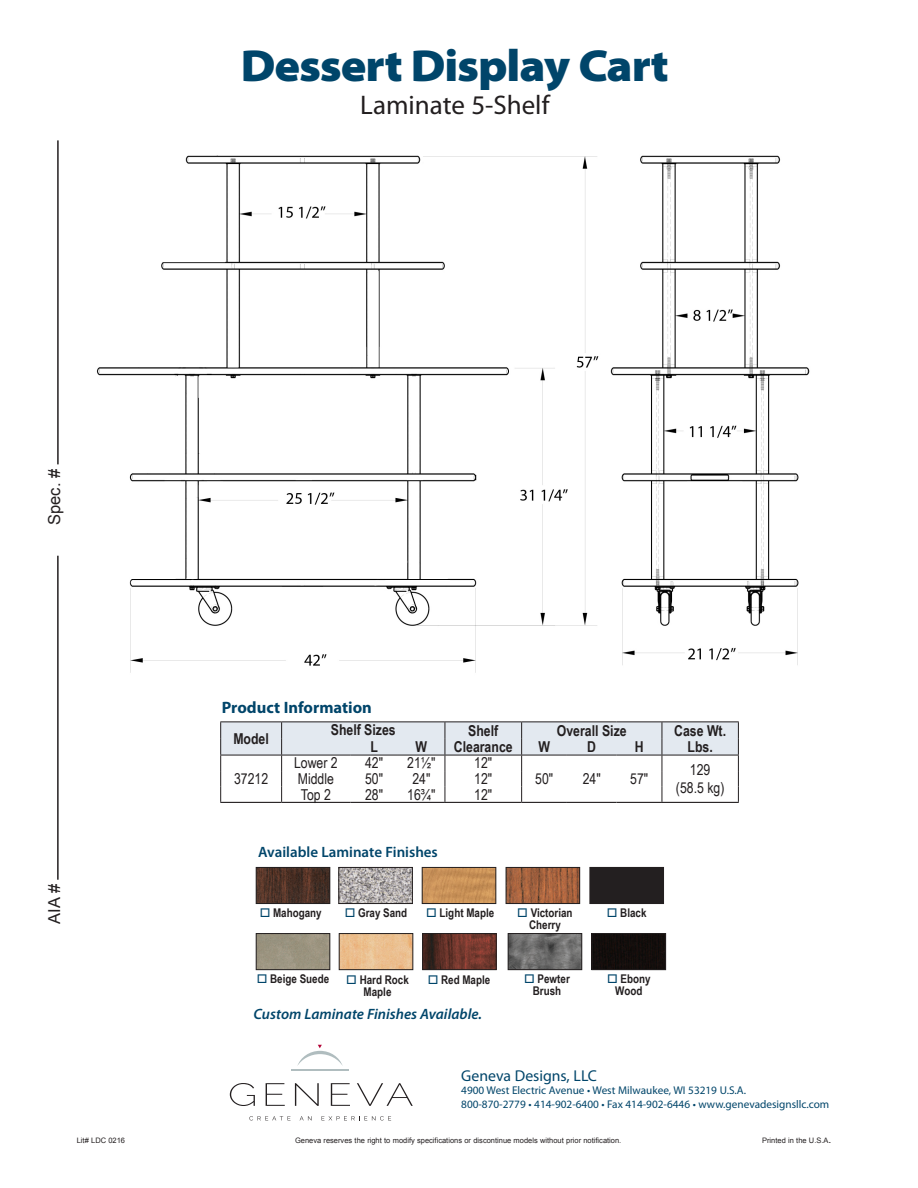
<style>
.page{position:relative;width:918px;height:1188px;background:#fff}
.page>*{position:absolute;margin:0;border:0;box-sizing:border-box;transform-origin:0 0}
.t1{font:900 semi-expanded 45px "Myriad Pro";letter-spacing:-.025em;color:#00456a}
.t2{font:27px "Myriad Pro";color:#231f20}
.t3{font:700 16.5px "Myriad Pro";color:#00456a}
.t4{font:16.5px "Arial";color:#231f20}
.t5{font:15.75px "Myriad Pro";color:#00456a}
.t6{font:15px "Arial Narrow";color:#231f20}
.t7{font:700 15px "Arial Narrow";color:#231f20}
.t8{font:italic 600 15px "Myriad Pro";color:#00456a}
.t9{font:600 15px "Myriad Pro";color:#00456a}
.t10{font:700 12px/12px "Arial Narrow";color:#231f20;text-align:center}
.t11{font:11.25px "Myriad Pro";color:#00456a}
.t12{font:7.5px "Arial";color:#231f20}
.s1{color:#00456a}
.s2{font-size:10.5px}
</style>
<div class="page">
<hr style="left:220px;top:802px;width:62px;height:1px;background:#231f20">
<hr style="left:220px;top:721px;width:62px;height:1px;background:#231f20">
<hr style="left:282px;top:721px;width:68px;height:1px;background:#231f20">
<hr style="left:350px;top:721px;width:48px;height:1px;background:#231f20">
<hr style="left:398px;top:721px;width:47px;height:1px;background:#231f20">
<hr style="left:445px;top:721px;width:77px;height:1px;background:#231f20">
<hr style="left:522px;top:721px;width:45px;height:1px;background:#231f20">
<hr style="left:567px;top:721px;width:50px;height:1px;background:#231f20">
<hr style="left:617px;top:721px;width:45px;height:1px;background:#231f20">
<hr style="left:662px;top:721px;width:77px;height:1px;background:#231f20">
<hr style="left:282px;top:802px;width:68px;height:1px;background:#231f20">
<hr style="left:350px;top:802px;width:48px;height:1px;background:#231f20">
<hr style="left:398px;top:802px;width:47px;height:1px;background:#231f20">
<hr style="left:445px;top:802px;width:77px;height:1px;background:#231f20">
<hr style="left:522px;top:802px;width:45px;height:1px;background:#231f20">
<hr style="left:567px;top:802px;width:50px;height:1px;background:#231f20">
<hr style="left:617px;top:802px;width:45px;height:1px;background:#231f20">
<hr style="left:662px;top:802px;width:77px;height:1px;background:#231f20">
<svg style="left:220px;top:722px;width:519px;height:80px"></svg>
<img style="left:97px;top:155px;width:713px;height:518px">
<hr style="left:57px;top:556px;width:2px;height:324px;background:#231f20">
<hr style="left:57px;top:140px;width:2px;height:324px;background:#231f20">
<div style="left:258px;top:935px;width:70px;height:33px;background:#9b9480"></div>
<div style="left:256px;top:933px;width:74px;height:37px;border:1px solid #231f20"></div>
<img style="left:258px;top:869px;width:70px;height:33px">
<div style="left:256px;top:867px;width:74px;height:37px;border:1px solid #231f20"></div>
<img style="left:340px;top:869px;width:71px;height:33px">
<div style="left:338px;top:867px;width:75px;height:37px;border:1px solid #231f20"></div>
<img style="left:341px;top:935px;width:70px;height:33px">
<div style="left:339px;top:933px;width:74px;height:37px;border:1px solid #231f20"></div>
<img style="left:424px;top:869px;width:70px;height:33px">
<div style="left:422px;top:867px;width:74px;height:37px;border:1px solid #231f20"></div>
<img style="left:424px;top:935px;width:71px;height:33px">
<div style="left:422px;top:933px;width:75px;height:37px;border:1px solid #231f20"></div>
<img style="left:508px;top:869px;width:70px;height:33px">
<div style="left:506px;top:867px;width:74px;height:37px;border:1px solid #231f20"></div>
<div style="left:590px;top:867px;width:74px;height:37px;background:#231f20"></div>
<img style="left:510px;top:935px;width:70px;height:33px">
<div style="left:508px;top:933px;width:74px;height:37px;border:1px solid #231f20"></div>
<div style="left:594px;top:935px;width:70px;height:33px;background:#130e0c"></div>
<div style="left:592px;top:933px;width:74px;height:37px;border:1px solid #231f20"></div>
<hr style="left:291px;top:1069px;width:58px;height:1px;background:#b0bdbf">
<svg style="left:230px;top:1083px;width:25px;height:23px"></svg>
<svg style="left:266px;top:1083px;width:19px;height:23px"></svg>
<svg style="left:295px;top:1083px;width:24px;height:23px"></svg>
<svg style="left:331px;top:1083px;width:19px;height:23px"></svg>
<svg style="left:357px;top:1083px;width:56px;height:23px"></svg>
<svg style="left:249px;top:1116px;width:42px;height:4px"></svg>
<svg style="left:300px;top:1116px;width:12px;height:4px"></svg>
<svg style="left:322px;top:1116px;width:69px;height:4px"></svg>
<svg style="left:297px;top:1045px;width:46px;height:21px"></svg>
<p class="t1" style="left:241px;top:40px;width:429px">Dessert Display Cart</p>
<p class="t2" style="left:360px;top:90px;width:191px">Laminate 5-Shelf</p>
<p class="t4" style="left:43px;top:525px;width:58px;rotate:-90deg">Spec. #</p>
<p class="t4" style="left:43px;top:924px;width:41px;rotate:-90deg">AIA #</p>
<p class="t3" style="left:222px;top:698px;width:152px">Product Information</p>
<p class="t7" style="left:233px;top:727px;width:37px">Model</p>
<p class="t7" style="left:331px;top:718px;width:66px">Shelf Sizes</p>
<p class="t7" style="left:468px;top:719px;width:32px">Shelf</p>
<p class="t7" style="left:557px;top:719px;width:71px">Overall Size</p>
<p class="t7" style="left:674px;top:719px;width:53px">Case Wt.</p>
<p class="t7" style="left:370px;top:736px;width:9px">L</p>
<p class="t7" style="left:416px;top:736px;width:13px">W</p>
<p class="t7" style="left:454px;top:736px;width:60px">Clearance</p>
<p class="t7" style="left:538px;top:736px;width:13px">W</p>
<p class="t7" style="left:587px;top:736px;width:10px">D</p>
<p class="t7" style="left:635px;top:736px;width:10px">H</p>
<p class="t7" style="left:688px;top:736px;width:27px">Lbs.</p>
<p class="t6" style="left:234px;top:768px;width:36px">37212</p>
<p class="t6" style="left:294px;top:752px;width:45px">Lower 2</p>
<p class="t6" style="left:365px;top:752px;width:20px">42"</p>
<p class="t6" style="left:407px;top:752px;width:30px">21½"</p>
<p class="t6" style="left:474px;top:752px;width:20px">12"</p>
<p class="t6" style="left:298px;top:768px;width:38px">Middle</p>
<p class="t6" style="left:365px;top:768px;width:20px">50"</p>
<p class="t6" style="left:412px;top:768px;width:20px">24"</p>
<p class="t6" style="left:474px;top:768px;width:20px">12"</p>
<p class="t6" style="left:535px;top:768px;width:20px">50"</p>
<p class="t6" style="left:583px;top:768px;width:20px">24"</p>
<p class="t6" style="left:630px;top:768px;width:20px">57"</p>
<p class="t6" style="left:301px;top:784px;width:32px">Top 2</p>
<p class="t6" style="left:365px;top:784px;width:20px">28"</p>
<p class="t6" style="left:407px;top:784px;width:30px">16¾"</p>
<p class="t6" style="left:474px;top:784px;width:20px">12"</p>
<p class="t9" style="left:258px;top:844px;width:181px">Available Laminate Finishes</p>
<p class="t10" style="left:260px;top:906px;width:64px"><span class="s1">□</span> Mahogany</p>
<p class="t10" style="left:426px;top:906px;width:70px"><span class="s1">□</span> Light Maple</p>
<p class="t10" style="left:345px;top:906px;width:64px"><span class="s1">□</span> Gray Sand</p>
<p class="t10" style="left:517px;top:906px;width:57px"><span class="s1">□</span> Victorian</p>
<p class="t10" style="left:607px;top:906px;width:41px"><span class="s1">□</span> Black</p>
<p class="t10" style="left:529px;top:918px;width:33px">Cherry</p>
<p class="t10" style="left:257px;top:972px;width:74px"><span class="s1">□</span> Beige Suede</p>
<p class="t10" style="left:346px;top:973px;width:64px"><span class="s1">□</span> Hard Rock</p>
<p class="t10" style="left:428px;top:973px;width:64px"><span class="s1">□</span> Red Maple</p>
<p class="t10" style="left:364px;top:985px;width:29px">Maple</p>
<p class="t8" style="left:253px;top:1006px;width:230px">Custom Laminate Finishes Available.</p>
<p class="t10" style="left:524px;top:972px;width:47px"><span class="s1">□</span> Pewter<br>Brush</p>
<p class="t10" style="left:607px;top:972px;width:45px"><span class="s1">□</span> Ebony<br>Wood</p>
<p class="t6" style="left:690px;top:759px;width:22px">129</p>
<p class="t6" style="left:676px;top:777px;width:50px">(58.5 kg)</p>
<p class="t5" style="left:461px;top:1067px;width:137px">Geneva Designs, LLC</p>
<p class="t11" style="left:461px;top:1085px;width:286px">4900 West Electric Avenue • West Milwaukee, WI 53219 U.S.A.</p>
<p class="t11" style="left:461px;top:1098px;width:370px">800-870-2779 • 414-902-6400 • Fax 414-902-6446 • www.genevadesignsllc.com</p>
<p class="t12" style="left:77px;top:1135px;width:50px">Lit# LDC 0216</p>
<p class="t12" style="left:295px;top:1135px;width:328px">Geneva reserves the right to modify specifications or discontinue models without prior notification.</p>
<p class="t12" style="left:762px;top:1135px;width:71px">Printed in the U.S.A<span class="s2">.</span></p>
</div>
